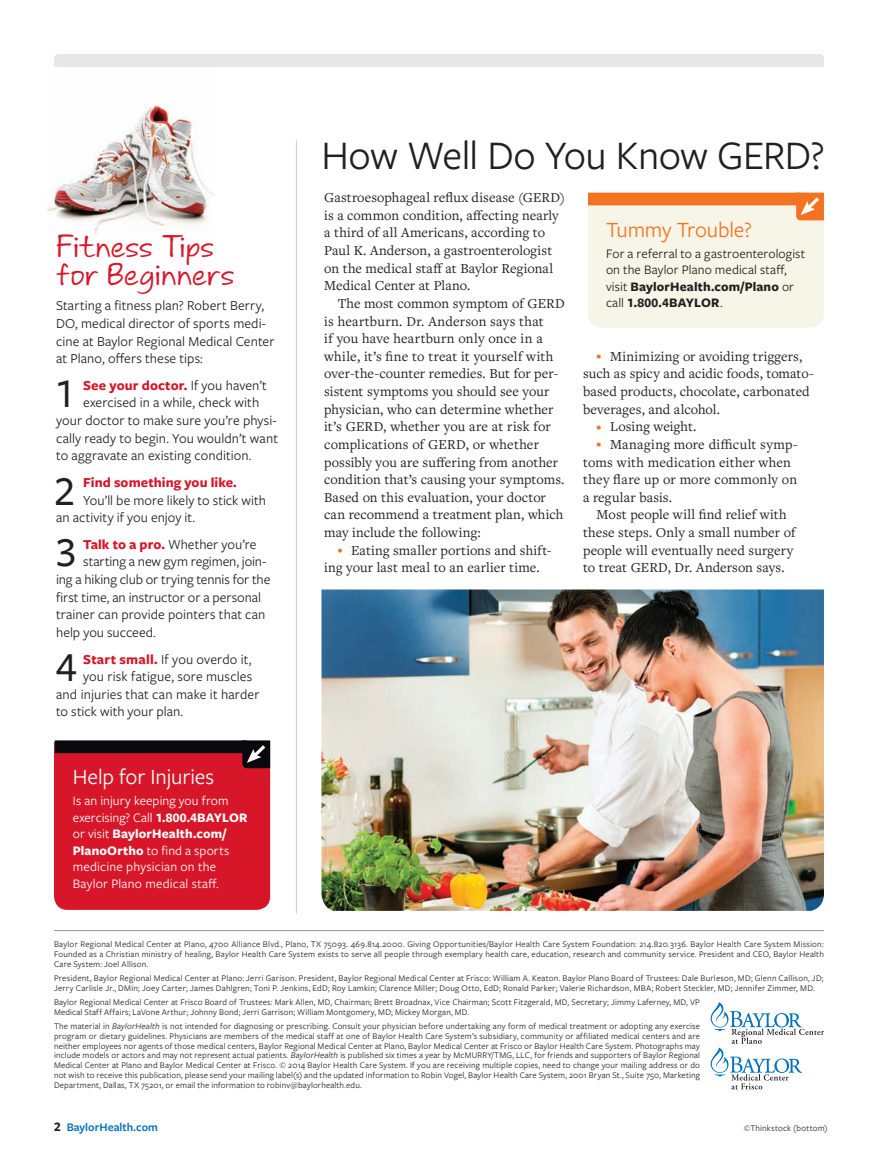
<style>
.page{position:relative;width:878px;height:1161px;background:#fff}
.page>*{position:absolute;margin:0;border:0;box-sizing:border-box;transform-origin:0 0}
.t1{font:500 42.45px "Freight Sans Pro";color:#231f20}
.t2{font:42px "Freight Sans Pro";letter-spacing:-.015em;color:#231f20}
.t3{font:30px/28.5px "Andrea's Hand Upright";letter-spacing:-.005em;color:#d71729}
.t4{font:22.5px "Freight Sans Pro";letter-spacing:-.005em;color:#fff}
.t5{font:22.5px "Freight Sans Pro";letter-spacing:-.01em;color:#f47321}
.t6{font:14.25px/17.7px "Freight Text Pro";letter-spacing:.005em;color:#231f20}
.t7{font:14.25px/17.7px "Freight Sans Pro";letter-spacing:.005em;color:#231f20}
.t8{font:700 14.25px "Freight Sans Pro";letter-spacing:.005em;color:#d71729}
.t9{font:14.25px "Freight Text Pro";letter-spacing:.025em;color:#231f20}
.t10{font:13.5px/16.5px "Freight Sans Pro";letter-spacing:.01em;color:#fff}
.t11{font:13.5px/16.5px "Freight Sans Pro";letter-spacing:.01em;color:#231f20}
.t12{font:600 12px "Freight Sans Pro";color:#0072bc}
.t13{font:9px/9.8px "Freight Sans Pro";letter-spacing:.02em;color:#231f20;text-align:justify}
.s1{font-weight:400;color:#231f20}
.s2{font-weight:700;color:#d71729}
.s3{font-weight:700}
.s4{font-family:"Freight Sans Pro";font-weight:500;font-size:10.5px;color:#f47321}
.s5{font-style:italic}
.s6{font-weight:700;font-size:13.5px;color:#231f20}
</style>
<div class="page">
<img style="left:47px;top:104px;width:167px;height:130px">
<div style="left:54px;top:54px;width:770px;height:13px;background:#e6e7e9"></div>
<svg style="left:588px;top:193px;width:236px;height:135px;background:#f6e6d3"></svg>
<svg style="left:710px;top:1002px;width:113px;height:87px"></svg>
<hr style="left:54px;top:930px;width:770px;height:1px;background:#939598">
<img style="left:321px;top:590px;width:503px;height:321px">
<svg style="left:54px;top:740px;width:216px;height:170px;background:#c61828"></svg>
<hr style="left:296px;top:140px;width:1px;height:773px;background:#c9cacc">
<p class="t3" style="left:56px;top:233px;width:180px">Fitness Tips for Beginners</p>
<p class="t7" style="left:56px;top:296px;width:220px">Starting a fitness plan? Robert Berry, DO, medical director of sports medi&shy;cine at Baylor Regional Medical Center at Plano, offers these tips:</p>
<p class="t1" style="left:54px;top:365px;width:23px">1</p>
<p class="t8" style="left:83px;top:375px;width:185px">See your doctor. <span class="s1">If you haven’t</span></p>
<p class="t7" style="left:83px;top:393px;width:177px">exercised in a while, check with</p>
<p class="t7" style="left:56px;top:411px;width:222px">your doctor to make sure you’re physi-</p>
<p class="t7" style="left:56px;top:429px;width:223px">cally ready to begin. You wouldn’t want</p>
<p class="t7" style="left:56px;top:446px;width:197px">to aggravate an existing condition.</p>
<p class="t1" style="left:54px;top:462px;width:23px">2</p>
<p class="t8" style="left:83px;top:473px;width:155px">Find something you like.</p>
<p class="t7" style="left:83px;top:491px;width:184px">You’ll be more likely to stick with</p>
<p class="t7" style="left:56px;top:508px;width:140px">an activity if you enjoy it.</p>
<p class="t1" style="left:55px;top:524px;width:23px">3</p>
<p class="t7" style="left:83px;top:535px;width:175px"><span class="s2">Talk to a pro.</span> Whether you’re</p>
<p class="t7" style="left:83px;top:552px;width:185px">starting a new gym regimen, join-</p>
<p class="t7" style="left:56px;top:570px;width:216px">ing a hiking club or trying tennis for the</p>
<p class="t7" style="left:56px;top:588px;width:206px">first time, an instructor or a personal</p>
<p class="t7" style="left:56px;top:605px;width:211px">trainer can provide pointers that can</p>
<p class="t7" style="left:56px;top:623px;width:101px">help you succeed.</p>
<p class="t1" style="left:55px;top:639px;width:23px">4</p>
<p class="t7" style="left:83px;top:650px;width:170px"><span class="s2">Start small.</span> If you overdo it,</p>
<p class="t7" style="left:83px;top:667px;width:171px">you risk fatigue, sore muscles</p>
<p class="t7" style="left:56px;top:685px;width:205px">and injuries that can make it harder</p>
<p class="t7" style="left:56px;top:702px;width:129px">to stick with your plan.</p>
<p class="t4" style="left:73px;top:762px;width:143px">Help for Injuries</p>
<p class="t10" style="left:73px;top:792px;width:176px">Is an injury keeping you from exercising? Call <span class="s3">1.800.4BAYLOR </span>or visit <span class="s3">BaylorHealth.com/<br>PlanoOrtho</span> to find a sports medicine physician on the<br>Baylor Plano medical staff.</p>
<p class="t2" style="left:321px;top:128px;width:505px">How Well Do You Know GERD?</p>
<p class="t6" style="left:324px;top:188px;width:242px">Gastroesophageal reflux disease (GERD)</p>
<p class="t6" style="left:324px;top:206px;width:236px">is a common condition, affecting nearly</p>
<p class="t6" style="left:324px;top:223px;width:222px">a third of all Americans, according to</p>
<p class="t6" style="left:324px;top:241px;width:229px">Paul K. Anderson, a gastroenterologist</p>
<p class="t6" style="left:324px;top:259px;width:230px">on the medical staff at Baylor Regional</p>
<p class="t6" style="left:324px;top:276px;width:148px">Medical Center at Plano.</p>
<p class="t6" style="left:337px;top:294px;width:228px">The most common symptom of GERD</p>
<p class="t6" style="left:324px;top:312px;width:221px">is heartburn. Dr. Anderson says that</p>
<p class="t6" style="left:324px;top:329px;width:220px">if you have heartburn only once in a</p>
<p class="t6" style="left:324px;top:347px;width:231px">while, it’s fine to treat it yourself with</p>
<p class="t6" style="left:324px;top:364px;width:236px">over-the-counter remedies. But for per-</p>
<p class="t6" style="left:324px;top:382px;width:227px">sistent symptoms you should see your</p>
<p class="t6" style="left:324px;top:400px;width:231px">physician, who can determine whether</p>
<p class="t6" style="left:324px;top:417px;width:228px">it’s GERD, whether you are at risk for</p>
<p class="t6" style="left:324px;top:435px;width:216px">complications of GERD, or whether</p>
<p class="t6" style="left:324px;top:453px;width:235px">possibly you are suffering from another</p>
<p class="t6" style="left:324px;top:470px;width:242px">condition that’s causing your symptoms.</p>
<p class="t6" style="left:324px;top:488px;width:223px">Based on this evaluation, your doctor</p>
<p class="t6" style="left:324px;top:505px;width:241px">can recommend a treatment plan, which</p>
<p class="t6" style="left:324px;top:523px;width:158px">may include the following:</p>
<p class="t6" style="left:324px;top:541px;width:229px;text-indent:13px"><span class="s4">•</span> Eating smaller portions and shift&shy;ing your last meal to an earlier time.</p>
<p class="t5" style="left:606px;top:214px;width:147px">Tummy Trouble?</p>
<p class="t11" style="left:606px;top:244px;width:201px">For a referral to a gastroenterologist on the Baylor Plano medical staff, visit <span class="s3">BaylorHealth.com/Plano</span> or call <span class="s3">1.800.4BAYLOR</span>.</p>
<p class="t6" style="left:583px;top:347px;width:232px;text-indent:13px"><span class="s4">•</span> Minimizing or avoiding triggers, such as spicy and acidic foods, tomato&shy;based products, chocolate, carbonated beverages, and alcohol.</p>
<p class="t6" style="left:596px;top:417px;width:101px"><span class="s4">•</span> Losing weight.</p>
<p class="t9" style="left:596px;top:435px;width:203px"><span class="s4">•</span> Managing more difficult symp-</p>
<p class="t6" style="left:583px;top:453px;width:209px">toms with medication either when</p>
<p class="t6" style="left:583px;top:470px;width:215px">they flare up or more commonly on</p>
<p class="t6" style="left:583px;top:488px;width:90px">a regular basis.</p>
<p class="t6" style="left:596px;top:505px;width:191px">Most people will find relief with</p>
<p class="t6" style="left:583px;top:523px;width:214px">these steps. Only a small number of</p>
<p class="t6" style="left:583px;top:541px;width:212px">people will eventually need surgery</p>
<p class="t6" style="left:583px;top:558px;width:203px">to treat GERD, Dr. Anderson says.</p>
<p class="t13" style="left:54px;top:939px;width:771px">Baylor Regional Medical Center at Plano, 4700 Alliance Blvd., Plano, TX 75093. 469.814.2000. Giving Opportunities/Baylor Health Care System Foundation: 214.820.3136. Baylor Health Care System Mission:<br>Founded as a Christian ministry of healing, Baylor Health Care System exists to serve all people through exemplary health care, education, research and community service. President and CEO, Baylor Health Care System: Joel Allison.</p>
<p class="t13" style="left:54px;top:973px;width:771px">President, Baylor Regional Medical Center at Plano: Jerri Garison. President, Baylor Regional Medical Center at Frisco: William A. Keaton. Baylor Plano Board of Trustees: Dale Burleson, MD; Glenn Callison, JD;<br>Jerry Carlisle Jr., DMin; Joey Carter; James Dahlgren; Toni P. Jenkins, EdD; Roy Lamkin; Clarence Miller; Doug Otto, EdD; Ronald Parker; Valerie Richardson, MBA; Robert Steckler, MD; Jennifer Zimmer, MD.</p>
<p class="t13" style="left:54px;top:997px;width:647px">Baylor Regional Medical Center at Frisco Board of Trustees: Mark Allen, MD, Chairman; Brett Broadnax, Vice Chairman; Scott Fitzgerald, MD, Secretary; Jimmy Laferney, MD, VP<br>Medical Staff Affairs; LaVone Arthur; Johnny Bond; Jerri Garrison; William Montgomery, MD; Mickey Morgan, MD.</p>
<p class="t13" style="left:54px;top:1021px;width:647px">The material in <span class="s5">BaylorHealth</span> is not intended for diagnosing or prescribing. Consult your physician before undertaking any form of medical treatment or adopting any exercise program or dietary guidelines. Physicians are members of the medical staff at one of Baylor Health Care System’s subsidiary, community or affiliated medical centers and are neither employees nor agents of those medical centers, Baylor Regional Medical Center at Plano, Baylor Medical Center at Frisco or Baylor Health Care System. Photographs may include models or actors and may not represent actual patients. <span class="s5">BaylorHealth</span> is published six times a year by McMURRY/TMG, LLC, for friends and supporters of Baylor Regional Medical Center at Plano and Baylor Medical Center at Frisco. © 2014 Baylor Health Care System. If you are receiving multiple copies, need to change your mailing address or do not wish to receive this publication, please send your mailing label(s) and the updated information to Robin Vogel, Baylor Health Care System, 2001 Bryan St., Suite 750, Marketing Department, Dallas, TX 75201, or email the information to robinv@baylorhealth.edu.</p>
<p class="t12" style="left:54px;top:1119px;width:106px"><span class="s6">2</span> BaylorHealth.com</p>
<p class="t13" style="left:743px;top:1123px;width:85px">©Thinkstock (bottom)</p>
</div>
